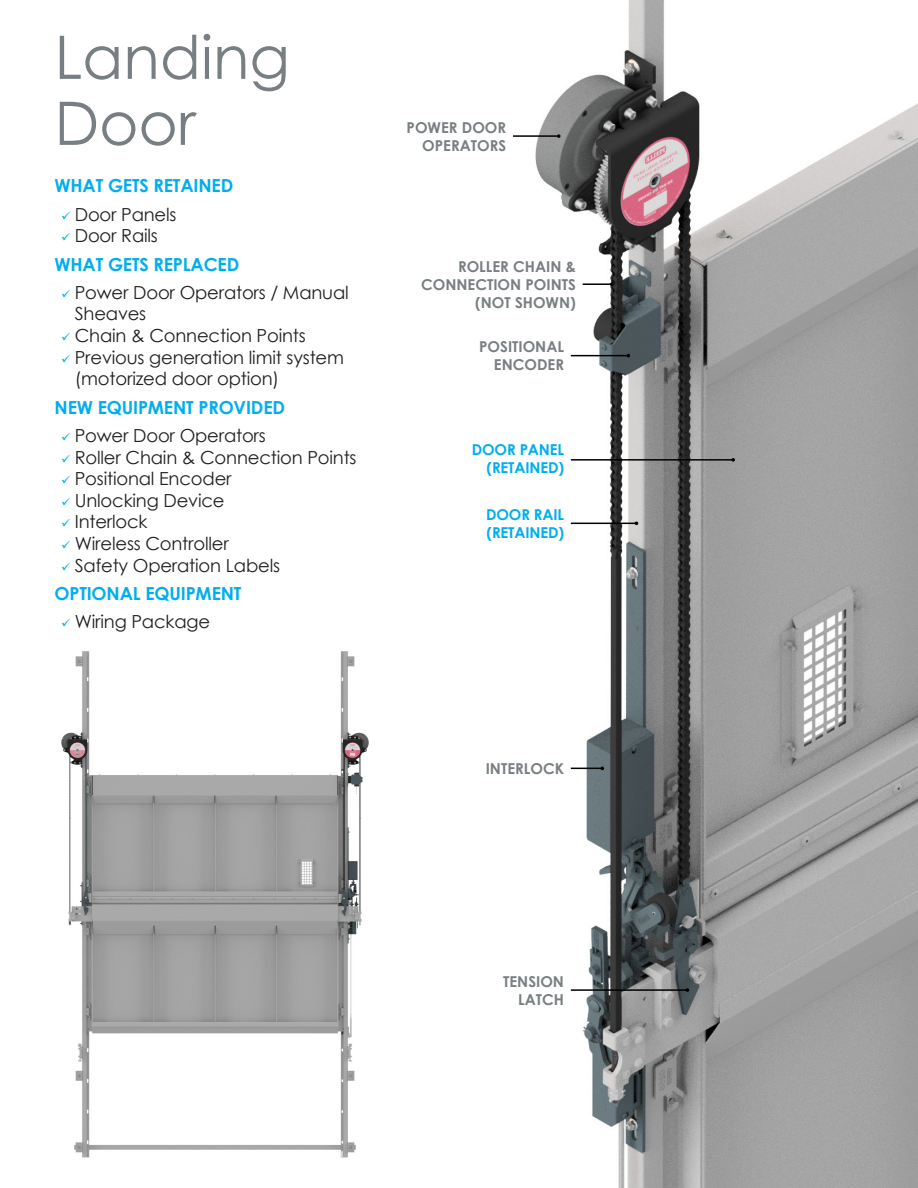
<style>
.page{position:relative;width:918px;height:1188px;background:#fff}
.page>*{position:absolute;margin:0;border:0;box-sizing:border-box;transform-origin:0 0}
.t1{font:60px/66px "Century Gothic";color:#777f82}
.t2{font:18px/21.6px "Century Gothic";letter-spacing:-.01em;color:#231f20}
.t3{font:700 18px "Century Gothic";letter-spacing:-.01em;color:#00aeef}
.t4{font:700 15px/18px "Century Gothic";color:#777f82;text-align:right}
.t5{font:700 15px/18px "Century Gothic";letter-spacing:-.01em;color:#00aeef;text-align:right}
</style>
<div class="page">
<img style="left:61px;top:651px;width:308px;height:507px">
<img style="left:535px;top:0;width:383px;height:1187px">
<hr style="left:571px;top:355px;width:57px;height:1px;background:#000">
<hr style="left:513px;top:135px;width:46px;height:2px;background:#000">
<svg style="left:557px;top:134px;width:4px;height:4px"></svg>
<hr style="left:571px;top:523px;width:65px;height:1px;background:#000">
<hr style="left:571px;top:459px;width:162px;height:2px;background:#000">
<svg style="left:731px;top:458px;width:4px;height:4px"></svg>
<hr style="left:583px;top:283px;width:29px;height:2px;background:#000">
<hr style="left:571px;top:768px;width:31px;height:1px;background:#000">
<hr style="left:571px;top:989px;width:116px;height:2px;background:#000">
<h1 class="t1" style="left:55px;top:23px;width:237px">Landing<br>Door</h1>
<p class="t3" style="left:55px;top:172px;width:180px">WHAT GETS RETAINED</p>
<p class="t2" style="left:75px;top:203px;width:103px">Door Panels<br>Door Rails</p>
<p class="t3" style="left:55px;top:250px;width:186px">WHAT GETS REPLACED</p>
<p class="t2" style="left:75px;top:281px;width:275px">Power Door Operators / Manual<br>Sheaves<br>Chain &amp; Connection Points<br>Previous generation limit system (motorized door option)</p>
<p class="t3" style="left:55px;top:393px;width:232px">NEW EQUIPMENT PROVIDED</p>
<p class="t2" style="left:75px;top:424px;width:283px">Power Door Operators<br>Roller Chain &amp; Connection Points<br>Positional Encoder<br>Unlocking Device<br>Interlock<br>Wireless Controller<br>Safety Operation Labels</p>
<p class="t3" style="left:55px;top:580px;width:189px">OPTIONAL EQUIPMENT</p>
<p class="t2" style="left:75px;top:611px;width:137px">Wiring Package</p>
<p class="t4" style="left:407px;top:118px;width:101px">POWER DOOR<br>OPERATORS</p>
<p class="t4" style="left:421px;top:257px;width:156px">ROLLER CHAIN &amp;<br>CONNECTION POINTS (NOT SHOWN)</p>
<p class="t4" style="left:479px;top:337px;width:86px">POSITIONAL<br>ENCODER</p>
<p class="t5" style="left:472px;top:440px;width:94px">DOOR PANEL (RETAINED)</p>
<p class="t5" style="left:486px;top:505px;width:80px;text-align:left">DOOR RAIL (RETAINED)</p>
<p class="t4" style="left:486px;top:759px;width:80px">INTERLOCK</p>
<p class="t4" style="left:503px;top:972px;width:62px">TENSION<br>LATCH</p>
</div>
